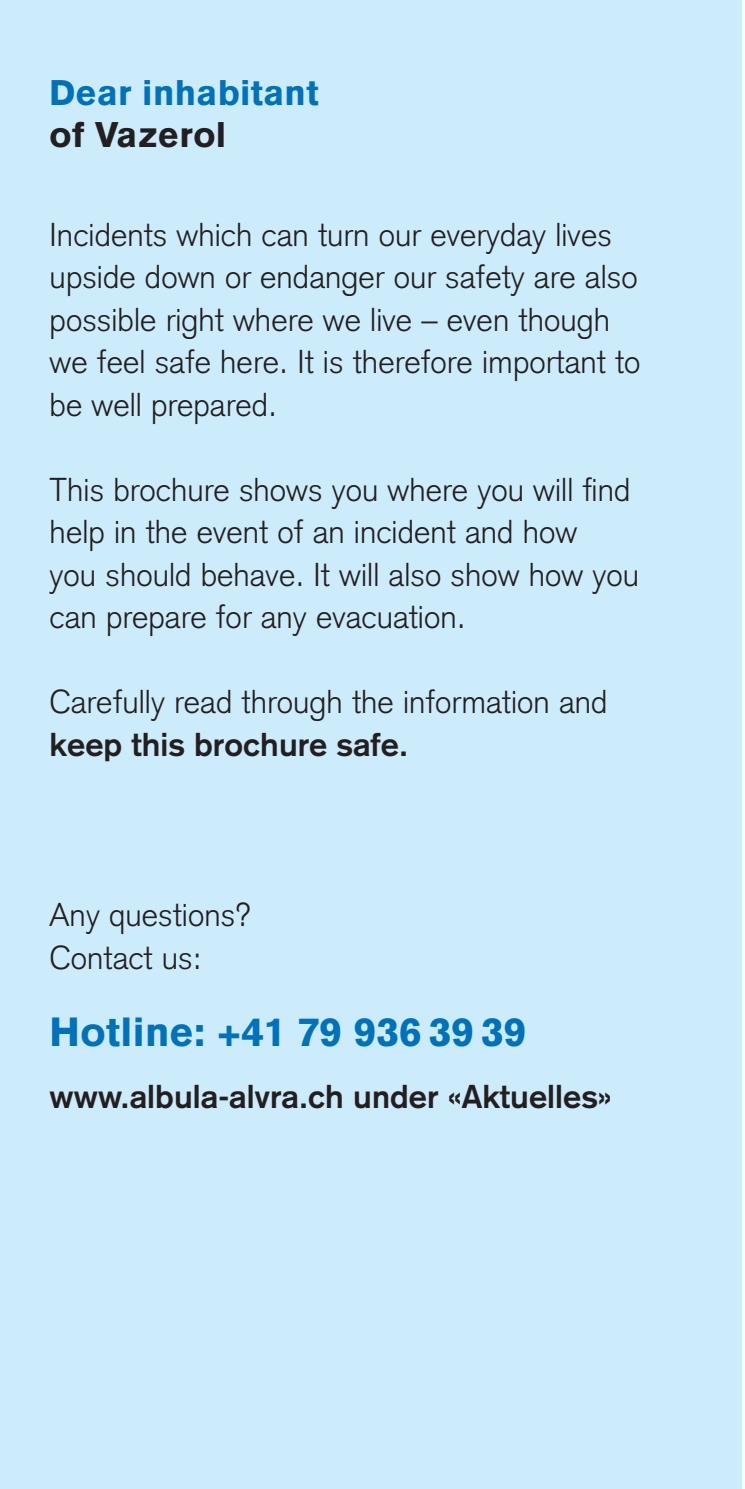
<style>
.page{position:relative;width:745px;height:1489px;background:#fff}
.page>*{position:absolute;margin:0;border:0;box-sizing:border-box;transform-origin:0 0}
.HT2{font:900 40px "Akzidenz Grotesk";letter-spacing:.01em;color:#0072bc}
.HT2-2{font:900 35px/42.5px "Akzidenz Grotesk";letter-spacing:.01em;color:#0072bc}
.Enleitung{font:300 32.5px/42.5px "Akzidenz Grotesk";letter-spacing:.005em;color:#231f20}
.UT{font:700 32.5px "Akzidenz Grotesk";letter-spacing:.005em;color:#231f20}
.body{font:300 32.5px "Akzidenz Grotesk";letter-spacing:.005em;color:#231f20}
.s1{color:#231f20}
.s2{font-weight:700}
</style>
<div class="page">
<div style="left:0;top:0;width:741px;height:1488px;background:#ccecfb"></div>
<p class="HT2-2" style="left:50px;top:71px;width:270px">Dear inhabitant <span class="s1">of Vazerol</span></p>
<p class="Enleitung" style="left:50px;top:213px;width:592px">Incidents which can turn our everyday lives upside down or endanger our safety are also possible right where we live – even though we feel safe here. It is therefore important to be well prepared.</p>
<p class="Enleitung" style="left:50px;top:468px;width:590px">This brochure shows you where you will find help in the event of an incident and how<br>you should behave. It will also show how you can prepare for any evacuation.</p>
<p class="Enleitung" style="left:50px;top:681px;width:559px">Carefully read through the information and <span class="s2">keep this brochure safe.</span></p>
<p class="body" style="left:50px;top:895px;width:203px">Any questions?</p>
<p class="body" style="left:50px;top:938px;width:154px">Contact us:</p>
<p class="HT2" style="left:50px;top:1007px;width:477px">Hotline: +41 79 936 39 39</p>
<p class="UT" style="left:50px;top:1077px;width:563px">www.albula-alvra.ch under «Aktuelles»</p>
</div>
